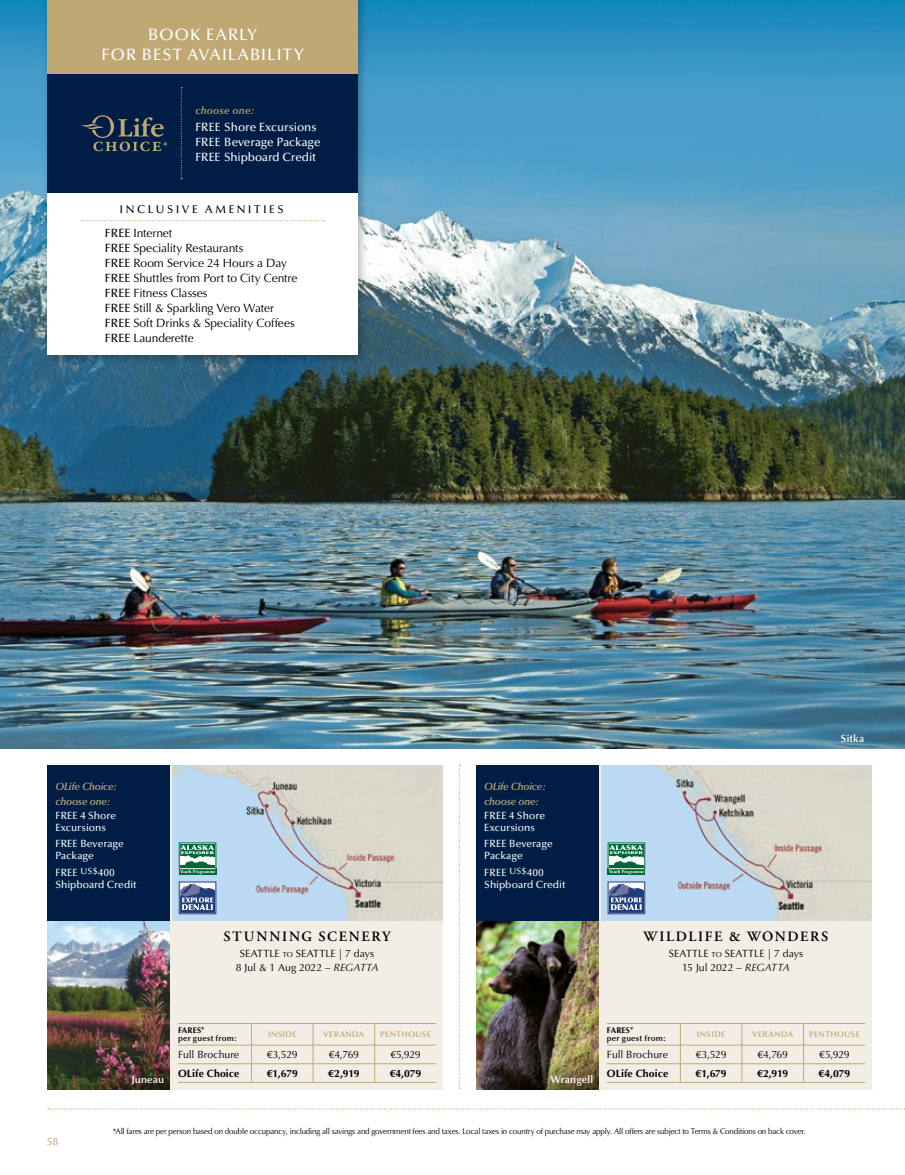
<style>
.page{position:relative;width:905px;height:1175px;background:#fff}
.page>*{position:absolute;margin:0;border:0;box-sizing:border-box;transform-origin:0 0}
.t1{font:500 16.5px/19.5px "Optima";letter-spacing:.06em;color:#fff;text-align:center}
.t2{font:600 14.25px "Adobe Garamond";letter-spacing:.12em;color:#000}
.t3{font:12px/15px "Optima";letter-spacing:-.005em;color:#000}
.t4{font:500 12px/15px "Optima";color:#fff}
.t5{font:500 11.25px "Optima";letter-spacing:.225em;color:#000}
.t6{font:10.5px/14.4px "Optima";color:#000;text-align:center}
.t7{font:500 10.5px/12px "Optima";letter-spacing:.005em;color:#fff}
.t8{font:700 10.5px "Optima";letter-spacing:.005em;color:#000}
.t9{font:italic 600 10.5px/15px "Optima";letter-spacing:-.02em;color:#bfa874}
.t10{font:600 10.5px "Optima";letter-spacing:.01em;color:#fff}
.t11{font:italic 600 10.5px "Optima";letter-spacing:.02em;color:#bfa874}
.t12{font:500 10.5px "Optima";color:#bfa874}
.t13{font:8.25px "Optima";letter-spacing:-.02em;color:#000}
.t14{font:600 8.25px "Optima";letter-spacing:.05em;color:#bfa874}
.t15{font:600 8.25px/8.2px "Optima";letter-spacing:.03em;color:#000}
.s1{font-weight:500}
.s2{font-size:9px}
.s3{font-size:7.35px}
.s4{font-style:italic}
.s5{font-weight:700}
.s6{font-weight:700;font-size:7.5px}
</style>
<div class="page">
<svg style="left:458px;top:765px;width:2px;height:323px"></svg>
<svg style="left:48px;top:1108px;width:857px;height:1px"></svg>
<div style="left:476px;top:765px;width:395px;height:324px;background:#f2eee6"></div>
<img style="left:476px;top:920px;width:122px;height:126px">
<img style="left:476px;top:1046px;width:122px;height:43px">
<img style="left:601px;top:765px;width:270px;height:155px">
<img style="left:0;top:0;width:904px;height:748px">
<div style="left:608px;top:868px;width:37px;height:7px;background:#006838"></div>
<svg style="left:608px;top:844px;width:36px;height:30px"></svg>
<div style="left:608px;top:881px;width:37px;height:33px;border:1px solid #203d7c"></div>
<svg style="left:609px;top:883px;width:35px;height:29px"></svg>
<div style="left:47px;top:765px;width:395px;height:324px;background:#f2eee6"></div>
<img style="left:47px;top:920px;width:123px;height:126px">
<img style="left:47px;top:1046px;width:123px;height:43px">
<img style="left:172px;top:765px;width:270px;height:155px">
<div style="left:179px;top:868px;width:37px;height:7px;background:#006838"></div>
<svg style="left:180px;top:844px;width:35px;height:30px"></svg>
<div style="left:179px;top:881px;width:37px;height:33px;border:1px solid #203d7c"></div>
<svg style="left:180px;top:883px;width:35px;height:29px"></svg>
<svg style="left:251px;top:1024px;width:1px;height:58px"></svg>
<svg style="left:313px;top:1024px;width:1px;height:58px"></svg>
<svg style="left:374px;top:1024px;width:1px;height:58px"></svg>
<hr style="left:178px;top:1023px;width:73px;height:1px;background:#bfa874">
<hr style="left:251px;top:1023px;width:62px;height:1px;background:#bfa874">
<hr style="left:313px;top:1023px;width:61px;height:1px;background:#bfa874">
<hr style="left:374px;top:1023px;width:62px;height:1px;background:#bfa874">
<hr style="left:178px;top:1044px;width:73px;height:1px;background:#bfa874">
<hr style="left:251px;top:1044px;width:62px;height:1px;background:#bfa874">
<hr style="left:313px;top:1044px;width:61px;height:1px;background:#bfa874">
<hr style="left:374px;top:1044px;width:62px;height:1px;background:#bfa874">
<hr style="left:178px;top:1063px;width:73px;height:1px;background:#bfa874">
<hr style="left:251px;top:1063px;width:62px;height:1px;background:#bfa874">
<hr style="left:313px;top:1063px;width:61px;height:1px;background:#bfa874">
<hr style="left:374px;top:1063px;width:62px;height:1px;background:#bfa874">
<hr style="left:178px;top:1082px;width:73px;height:1px;background:#bfa874">
<hr style="left:251px;top:1082px;width:62px;height:1px;background:#bfa874">
<hr style="left:313px;top:1082px;width:61px;height:1px;background:#bfa874">
<hr style="left:374px;top:1082px;width:62px;height:1px;background:#bfa874">
<svg style="left:680px;top:1024px;width:1px;height:58px"></svg>
<svg style="left:741px;top:1024px;width:1px;height:58px"></svg>
<svg style="left:803px;top:1024px;width:1px;height:58px"></svg>
<hr style="left:607px;top:1023px;width:73px;height:1px;background:#bfa874">
<hr style="left:680px;top:1023px;width:62px;height:1px;background:#bfa874">
<hr style="left:742px;top:1023px;width:61px;height:1px;background:#bfa874">
<hr style="left:803px;top:1023px;width:62px;height:1px;background:#bfa874">
<hr style="left:607px;top:1044px;width:73px;height:1px;background:#bfa874">
<hr style="left:680px;top:1044px;width:62px;height:1px;background:#bfa874">
<hr style="left:742px;top:1044px;width:61px;height:1px;background:#bfa874">
<hr style="left:803px;top:1044px;width:62px;height:1px;background:#bfa874">
<hr style="left:607px;top:1063px;width:73px;height:1px;background:#bfa874">
<hr style="left:680px;top:1063px;width:62px;height:1px;background:#bfa874">
<hr style="left:742px;top:1063px;width:61px;height:1px;background:#bfa874">
<hr style="left:803px;top:1063px;width:62px;height:1px;background:#bfa874">
<hr style="left:607px;top:1082px;width:73px;height:1px;background:#bfa874">
<hr style="left:680px;top:1082px;width:62px;height:1px;background:#bfa874">
<hr style="left:742px;top:1082px;width:61px;height:1px;background:#bfa874">
<hr style="left:803px;top:1082px;width:62px;height:1px;background:#bfa874">
<div style="left:47px;top:765px;width:123px;height:155px;background:#001e45"></div>
<div style="left:476px;top:765px;width:122px;height:155px;background:#001e45"></div>
<div style="left:42px;top:0;width:326px;height:366px;background:#000;opacity:.25"></div>
<div style="left:47px;top:0;width:311px;height:355px;background:#fff"></div>
<svg style="left:82px;top:220px;width:242px;height:1px"></svg>
<div style="left:47px;top:74px;width:311px;height:119px;background:#001e45"></div>
<svg style="left:181px;top:87px;width:1px;height:92px"></svg>
<svg style="left:81px;top:115px;width:86px;height:36px"></svg>
<div style="left:47px;top:0;width:311px;height:74px;background:#bfa874"></div>
<h1 class="t1" style="left:101px;top:25px;width:204px">BOOK EARLY<br>FOR BEST AVAILABILITY</h1>
<p class="t11" style="left:195px;top:104px;width:60px">choose one:</p>
<p class="t4" style="left:195px;top:119px;width:127px">FREE Shore Excursions<br>FREE Beverage Package<br>FREE Shipboard Credit</p>
<p class="t5" style="left:120px;top:203px;width:166px">INCLUSIVE AMENITIES</p>
<p class="t3" style="left:105px;top:225px;width:194px"><span class="s1">FREE</span> Internet<br><span class="s1">FREE</span> Speciality Restaurants<br><span class="s1">FREE</span> Room Service 24 Hours a Day<br><span class="s1">FREE</span> Shuttles from Port to City Centre<br><span class="s1">FREE</span> Fitness Classes<br><span class="s1">FREE</span> Still &amp; Sparkling Vero Water<br><span class="s1">FREE</span> Soft Drinks &amp; Speciality Coffees<br><span class="s1">FREE</span> Launderette</p>
<p class="t9" style="left:55px;top:778px;width:63px">OLife Choice: choose one:</p>
<p class="t7" style="left:55px;top:809px;width:62px">FREE 4 Shore<br>Excursions</p>
<p class="t7" style="left:55px;top:838px;width:70px">FREE Beverage<br>Package</p>
<p class="t7" style="left:55px;top:866px;width:83px">FREE <span class="s2">US$</span>400<br>Shipboard Credit</p>
<p class="t2" style="left:223px;top:929px;width:169px">STUNNING SCENERY</p>
<p class="t6" style="left:236px;top:946px;width:144px">SEATTLE <span class="s3">to</span> SEATTLE | 7 days<br>8 Jul &amp; 1 Aug 2022 – <span class="s4">REGATTA</span></p>
<p class="t10" style="left:131px;top:1073px;width:34px">Juneau</p>
<p class="t15" style="left:178px;top:1026px;width:60px"><span class="s5">FARES</span><span class="s6">*<br></span>per guest from:</p>
<p class="t14" style="left:268px;top:1029px;width:30px">INSIDE</p>
<p class="t14" style="left:323px;top:1029px;width:42px">VERANDA</p>
<p class="t14" style="left:380px;top:1029px;width:52px">PENTHOUSE</p>
<p class="t6" style="left:178px;top:1047px;width:63px">Full Brochure</p>
<p class="t6" style="left:267px;top:1047px;width:32px">€3,529</p>
<p class="t6" style="left:329px;top:1047px;width:32px">€4,769</p>
<p class="t6" style="left:390px;top:1047px;width:32px">€5,929</p>
<p class="t8" style="left:178px;top:1067px;width:63px">OLife Choice</p>
<p class="t8" style="left:267px;top:1067px;width:33px">€1,679</p>
<p class="t8" style="left:328px;top:1067px;width:33px">€2,919</p>
<p class="t8" style="left:389px;top:1067px;width:33px">€4,079</p>
<p class="t9" style="left:484px;top:778px;width:63px">OLife Choice: choose one:</p>
<p class="t7" style="left:484px;top:809px;width:62px">FREE 4 Shore<br>Excursions</p>
<p class="t7" style="left:484px;top:838px;width:70px">FREE Beverage<br>Package</p>
<p class="t7" style="left:484px;top:866px;width:83px">FREE <span class="s2">US$</span>400<br>Shipboard Credit</p>
<p class="t10" style="left:840px;top:732px;width:25px">Sitka</p>
<p class="t2" style="left:643px;top:929px;width:186px">WILDLIFE &amp; WONDERS</p>
<p class="t6" style="left:668px;top:946px;width:136px">SEATTLE <span class="s3">to</span> SEATTLE | 7 days<br>15 Jul 2022 – <span class="s4">REGATTA</span></p>
<p class="t10" style="left:550px;top:1073px;width:44px">Wrangell</p>
<p class="t15" style="left:607px;top:1026px;width:60px"><span class="s5">FARES</span><span class="s6">*<br></span>per guest from:</p>
<p class="t14" style="left:697px;top:1029px;width:30px">INSIDE</p>
<p class="t14" style="left:752px;top:1029px;width:42px">VERANDA</p>
<p class="t14" style="left:809px;top:1029px;width:52px">PENTHOUSE</p>
<p class="t6" style="left:607px;top:1047px;width:63px">Full Brochure</p>
<p class="t6" style="left:695px;top:1047px;width:32px">€3,529</p>
<p class="t6" style="left:757px;top:1047px;width:32px">€4,769</p>
<p class="t6" style="left:819px;top:1047px;width:32px">€5,929</p>
<p class="t8" style="left:607px;top:1067px;width:63px">OLife Choice</p>
<p class="t8" style="left:695px;top:1067px;width:33px">€1,679</p>
<p class="t8" style="left:757px;top:1067px;width:33px">€2,919</p>
<p class="t8" style="left:818px;top:1067px;width:33px">€4,079</p>
<p class="t12" style="left:47px;top:1135px;width:12px">58</p>
<p class="t13" style="left:113px;top:1126px;width:694px">*All fares are per person based on double occupancy, including all savings and government fees and taxes. Local taxes in country of purchase may apply. All offers are subject to Terms &amp; Conditions on back cover.</p>
</div>
